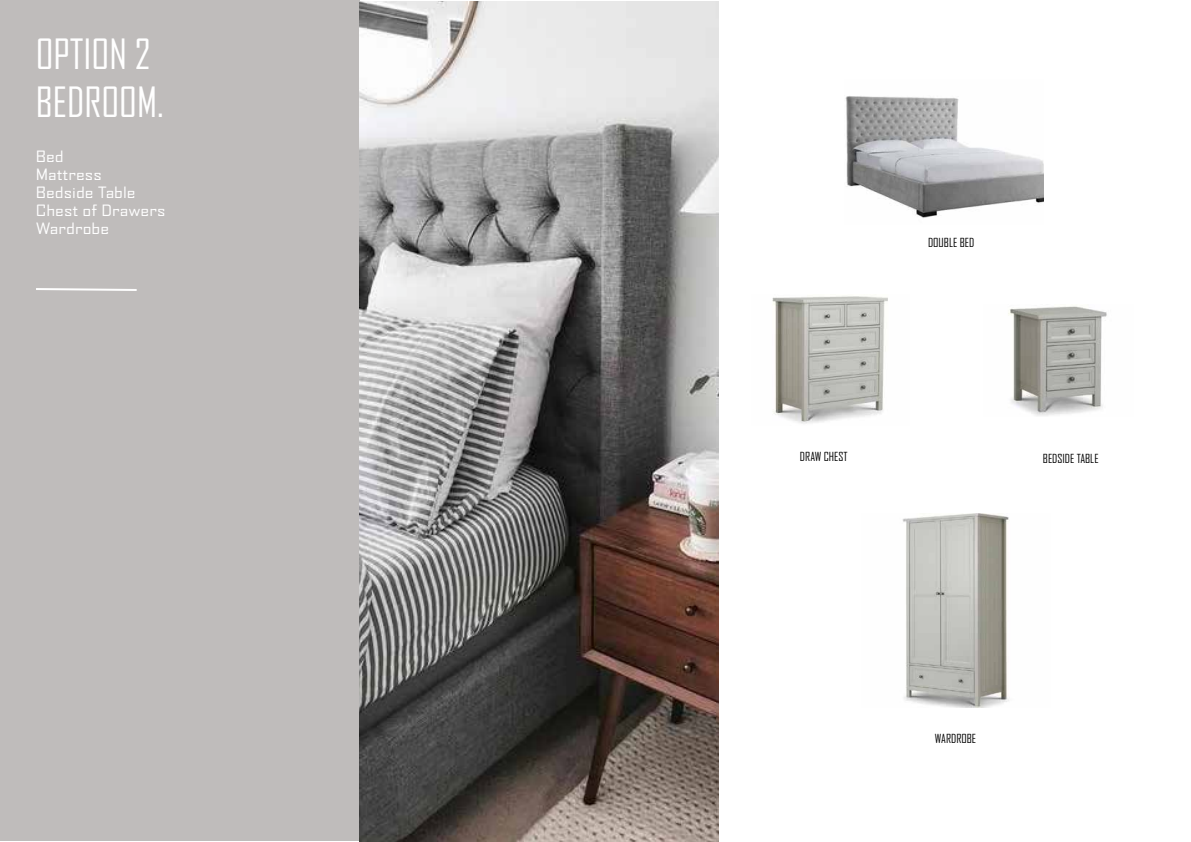
<style>
.page{position:relative;width:1191px;height:842px;background:#fff}
.page>*{position:absolute;margin:0;border:0;box-sizing:border-box;transform-origin:0 0}
.t1{font:40px/48px "Agency FB";color:#fff}
.t2{font:expanded 15px/18px "Agency FB";color:#fff}
.t3{font:12px "Agency FB";color:#000}
</style>
<div class="page">
<div style="left:0;top:1px;width:359px;height:840px;background:#bfbcbb"></div>
<img style="left:359px;top:1px;width:359px;height:840px">
<svg style="left:36px;top:288px;width:101px;height:3px"></svg>
<img style="left:1008px;top:306px;width:99px;height:110px">
<img style="left:772px;top:296px;width:116px;height:128px">
<img style="left:845px;top:96px;width:198px;height:122px">
<img style="left:902px;top:513px;width:107px;height:195px">
<h1 class="t1" style="left:36px;top:31px;width:129px">OPTION 2<br>BEDROOM.</h1>
<p class="t2" style="left:36px;top:148px;width:131px">Bed<br>Mattress<br>Bedside Table<br>Chest of Drawers<br>Wardrobe</p>
<p class="t3" style="left:928px;top:235px;width:48px">DOUBLE BED</p>
<p class="t3" style="left:800px;top:450px;width:49px">DRAW CHEST</p>
<p class="t3" style="left:1043px;top:451px;width:57px">BEDSIDE TABLE</p>
<p class="t3" style="left:935px;top:731px;width:43px">WARDROBE</p>
</div>
